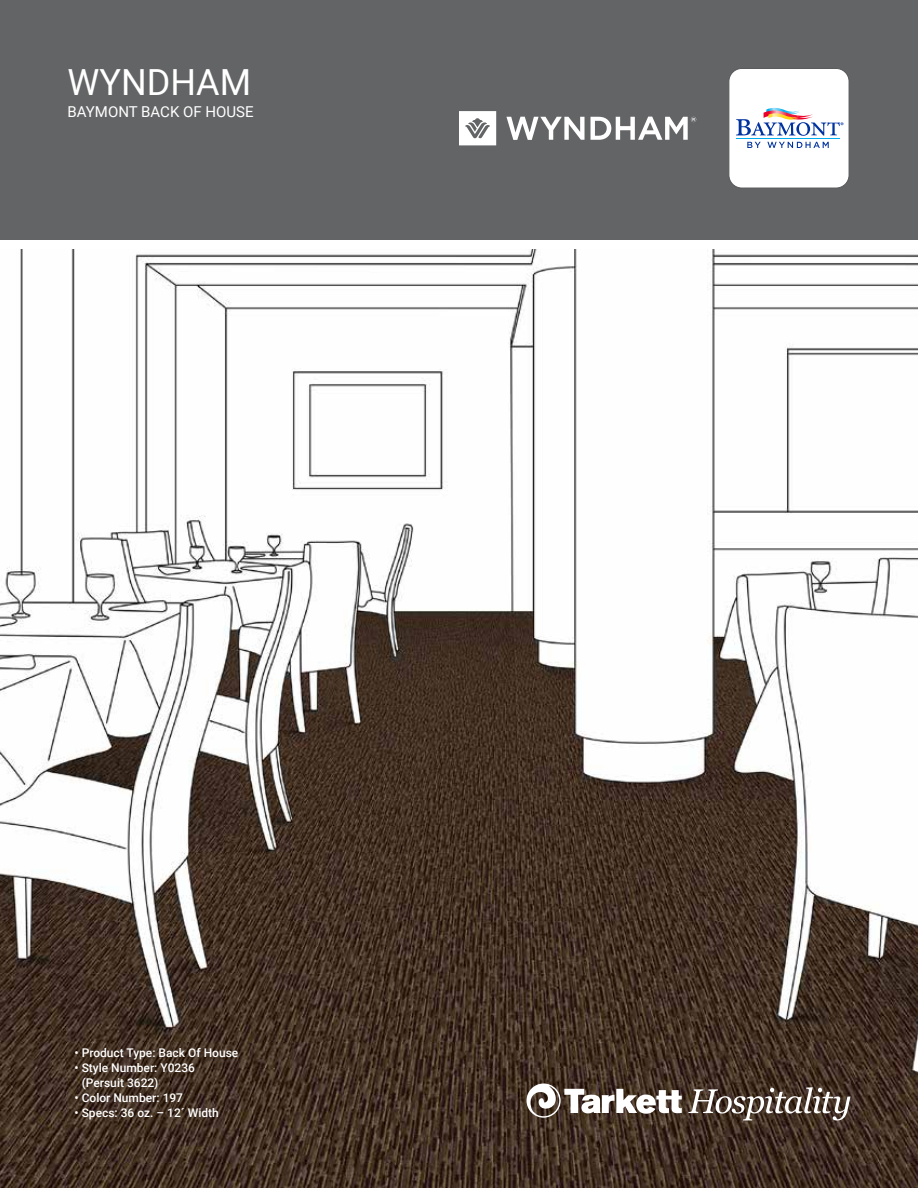
<style>
.page{position:relative;width:918px;height:1188px;background:#fff}
.page>*{position:absolute;margin:0;border:0;box-sizing:border-box;transform-origin:0 0}
.t1{font:36px "Roboto";color:#fff}
.t2{font:15px "Roboto";color:#fff}
.t3{font:500 12px/15px "Roboto";color:#fff}
</style>
<div class="page">
<img style="left:0;top:249px;width:918px;height:939px">
<svg style="left:688px;top:1087px;width:162px;height:33px"></svg>
<svg style="left:527px;top:1084px;width:155px;height:34px"></svg>
<div style="left:0;top:0;width:918px;height:240px;background:#636466"></div>
<svg style="left:506px;top:117px;width:79px;height:23px"></svg>
<svg style="left:591px;top:117px;width:105px;height:23px"></svg>
<svg style="left:459px;top:111px;width:37px;height:34px"></svg>
<div style="left:729px;top:68px;width:120px;height:120px;background:#fff;border-radius:13px"></div>
<div style="left:729px;top:68px;width:120px;height:120px;border:1px solid #58595b;border-radius:13px"></div>
<svg style="left:736px;top:108px;width:108px;height:40px"></svg>
<h1 class="t1" style="left:68px;top:56px;width:185px">WYNDHAM</h1>
<p class="t2" style="left:68px;top:101px;width:188px">BAYMONT BACK OF HOUSE</p>
<p class="t3" style="left:75px;top:1045px;width:165px">• Product Type: Back Of House</p>
<p class="t3" style="left:82px;top:1060px;width:115px;text-indent:-7px">• Style Number: Y0236 (Persuit 3622)</p>
<p class="t3" style="left:75px;top:1090px;width:110px">• Color Number: 197</p>
<p class="t3" style="left:75px;top:1105px;width:146px">• Specs: 36 oz. – 12´ Width</p>
</div>
